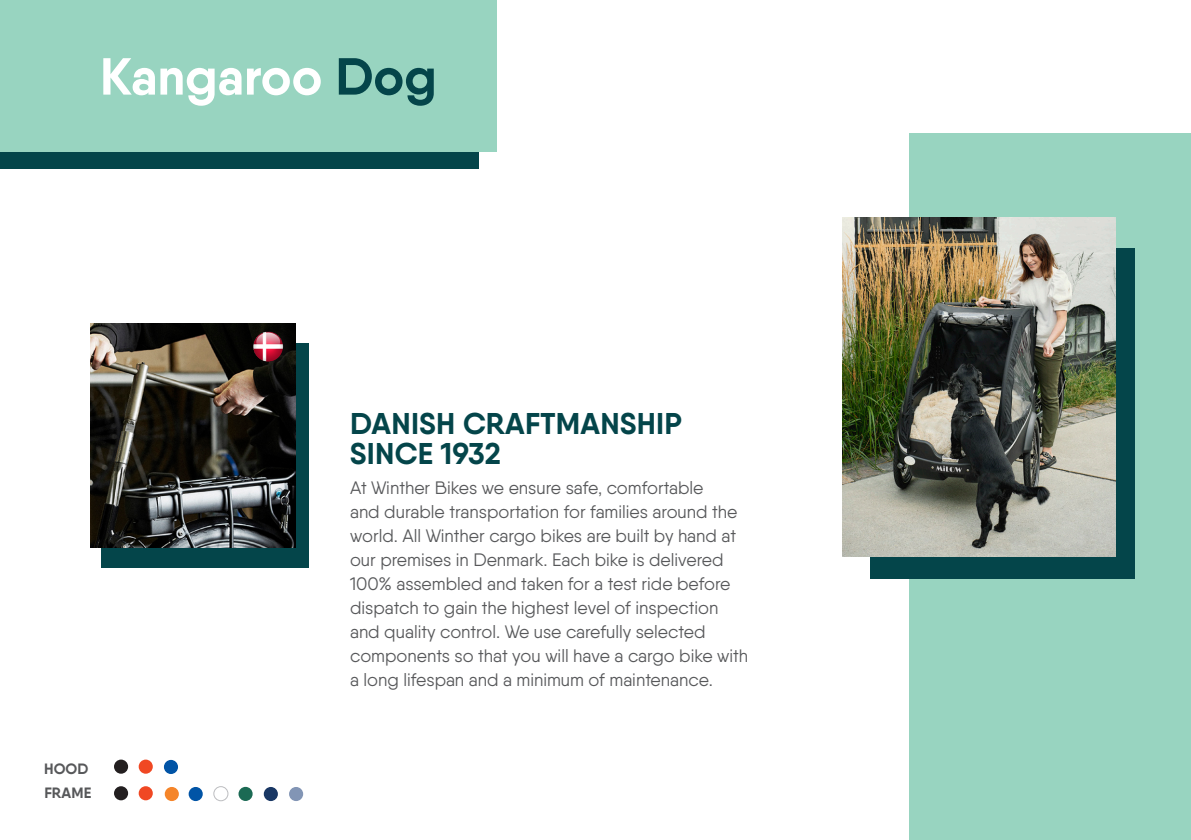
<style>
.page{position:relative;width:1191px;height:840px;background:#fff}
.page>*{position:absolute;margin:0;border:0;box-sizing:border-box;transform-origin:0 0}
.t1{font:700 52px "Qanelas";color:#fff}
.t2{font:700 30px "Qanelas";letter-spacing:.01em;color:#04454a}
.t3{font:18px "Qanelas";color:#57585a}
.t4{font:700 15px "Qanelas";letter-spacing:.01em;color:#57585a}
.s1{color:#04454a}
</style>
<div class="page">
<div style="left:910px;top:133px;width:281px;height:706px;background:#98d4c0"></div>
<div style="left:870px;top:248px;width:264px;height:330px;background:#04454a"></div>
<img style="left:843px;top:217px;width:272px;height:339px">
<div style="left:101px;top:343px;width:208px;height:224px;background:#04454a"></div>
<div style="left:0;top:0;width:478px;height:168px;background:#04454a"></div>
<div style="left:0;top:0;width:496px;height:151px;background:#98d4c0"></div>
<img style="left:91px;top:323px;width:204px;height:224px">
<div style="left:252px;top:328px;width:43px;height:41px;background:#231f20;opacity:.4"></div>
<img style="left:253px;top:331px;width:30px;height:31px">
<div style="left:114px;top:785px;width:14px;height:14px;background:#231f20;border-radius:50%"></div>
<div style="left:139px;top:785px;width:14px;height:14px;background:#f04823;border-radius:50%"></div>
<div style="left:189px;top:786px;width:14px;height:14px;background:#0154a6;border-radius:50%"></div>
<div style="left:114px;top:759px;width:14px;height:14px;background:#231f20;border-radius:50%"></div>
<div style="left:139px;top:759px;width:14px;height:14px;background:#f04823;border-radius:50%"></div>
<div style="left:164px;top:759px;width:14px;height:14px;background:#0154a6;border-radius:50%"></div>
<div style="left:213px;top:785px;width:15px;height:15px;border:1px solid #bcbdc0;border-radius:50%"></div>
<div style="left:165px;top:786px;width:14px;height:14px;background:#f5852a;border-radius:50%"></div>
<div style="left:238px;top:786px;width:15px;height:14px;background:#1b6a54;border-radius:50%"></div>
<div style="left:264px;top:786px;width:14px;height:14px;background:#193764;border-radius:50%"></div>
<div style="left:289px;top:786px;width:14px;height:14px;background:#8295b5;border-radius:50%"></div>
<p class="t1" style="left:100px;top:44px;width:338px">Kangaroo <span class="s1">Dog</span></p>
<p class="t4" style="left:44px;top:759px;width:46px">HOOD</p>
<p class="t4" style="left:44px;top:783px;width:49px">FRAME</p>
<p class="t2" style="left:350px;top:404px;width:333px">DANISH CRAFTMANSHIP</p>
<p class="t2" style="left:350px;top:434px;width:152px">SINCE 1932</p>
<p class="t3" style="left:350px;top:476px;width:355px">At Winther Bikes we ensure safe, comfortable</p>
<p class="t3" style="left:350px;top:500px;width:389px">and durable transportation for families around the</p>
<p class="t3" style="left:350px;top:524px;width:388px">world. All Winther cargo bikes are built by hand at</p>
<p class="t3" style="left:350px;top:548px;width:375px">our premises in Denmark. Each bike is delivered</p>
<p class="t3" style="left:350px;top:572px;width:382px">100% assembled and taken for a test ride before</p>
<p class="t3" style="left:350px;top:596px;width:370px">dispatch to gain the highest level of inspection</p>
<p class="t3" style="left:350px;top:620px;width:357px">and quality control. We use carefully selected</p>
<p class="t3" style="left:350px;top:644px;width:399px">components so that you will have a cargo bike with</p>
<p class="t3" style="left:350px;top:668px;width:364px">a long lifespan and a minimum of maintenance.</p>
</div>
